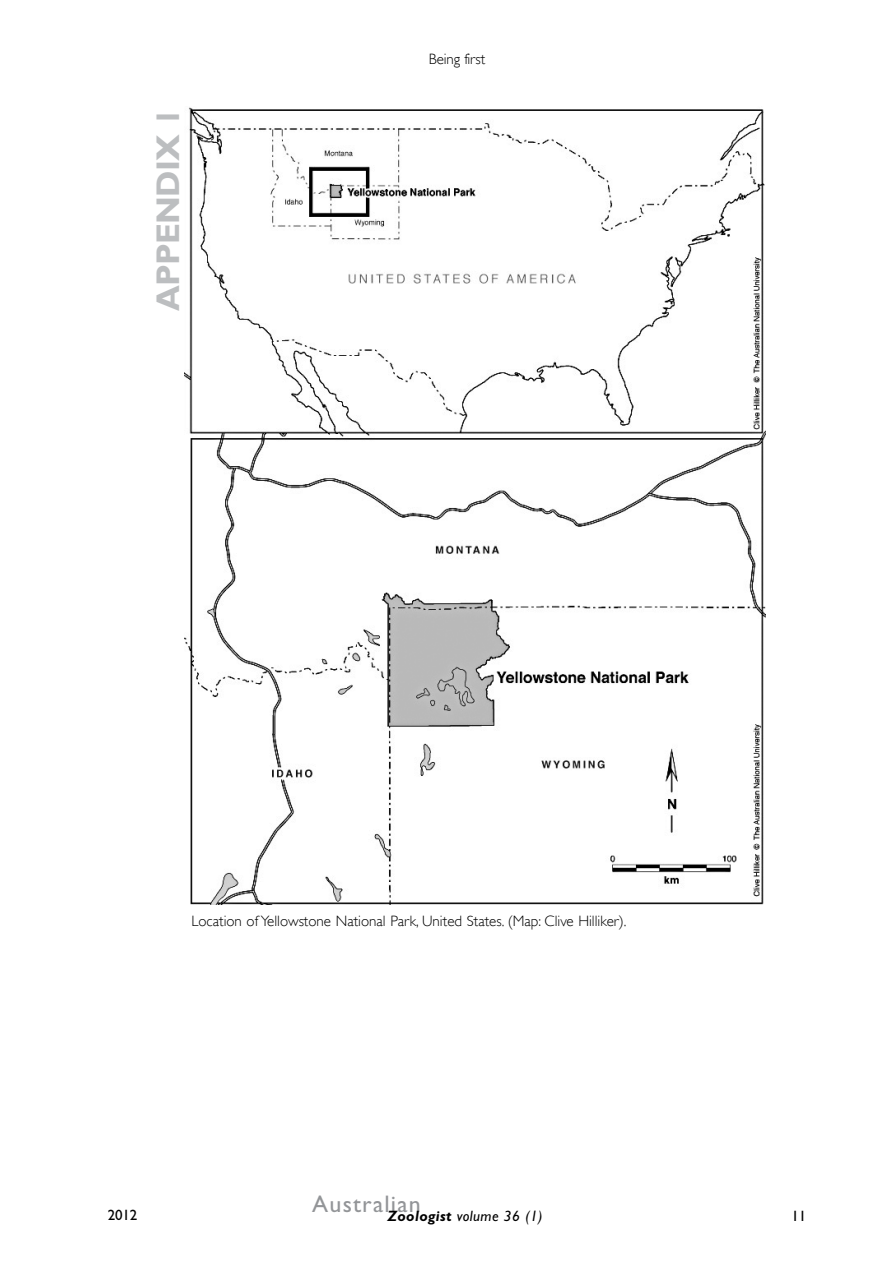
<style>
.page{position:relative;width:893px;height:1263px;background:#fff}
.page>*{position:absolute;margin:0;border:0;box-sizing:border-box;transform-origin:0 0}
.t1{font:700 33px "Gill Sans";letter-spacing:-.025em;color:#bcbec0}
.t2{font:24px "Gill Sans";letter-spacing:.05em;color:#939598}
.t3{font:300 15px "Gill Sans";color:#000}
.t4{font:italic 15px "Gill Sans";letter-spacing:.025em;color:#000}
.t5{font:15px "Gill Sans";letter-spacing:-.01em;color:#000}
.s1{font-weight:700}
</style>
<div class="page">
<img style="left:184px;top:107px;width:581px;height:798px">
<h1 class="t1" style="left:145px;top:311px;width:205px;rotate:-90deg">APPENDIX 1</h1>
<p class="t3" style="left:429px;top:51px;width:58px">Being first</p>
<p class="t3" style="left:191px;top:912px;width:437px">Location of Yellowstone National Park, United States. (Map: Clive Hilliker).</p>
<h2 class="t2" style="left:312px;top:1187px;width:110px">Australian</h2>
<p class="t5" style="left:108px;top:1204px;width:31px">2012</p>
<p class="t4" style="left:388px;top:1205px;width:157px"><span class="s1">Zoologist</span> volume 36 (1)</p>
<p class="t5" style="left:792px;top:1205px;width:16px">11</p>
</div>
